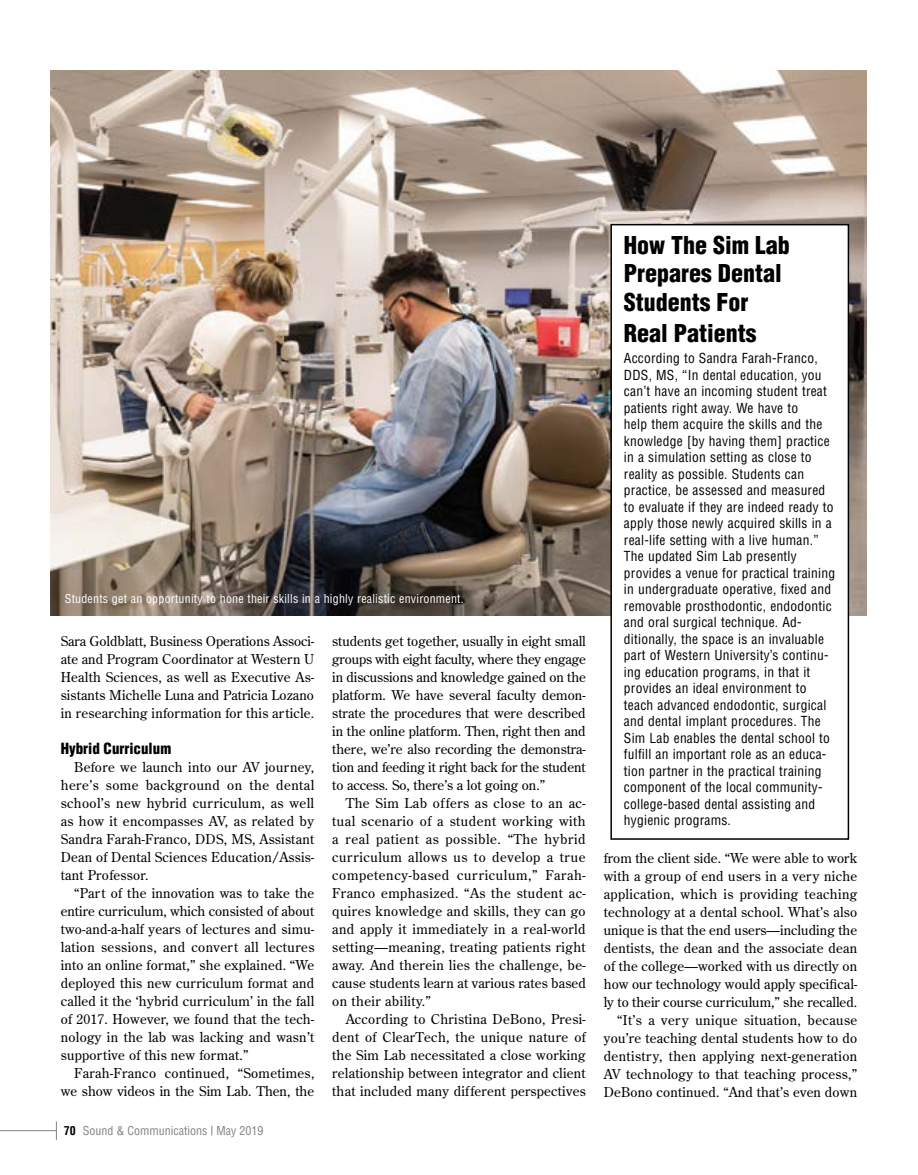
<style>
.page{position:relative;width:918px;height:1175px;background:#fff}
.page>*{position:absolute;margin:0;border:0;box-sizing:border-box;transform-origin:0 0}
.t1{font:900 condensed 24px/28.5px "Helvetica";color:#000}
.t2{font:900 condensed 15px "Helvetica";color:#000}
.t3{font:13.5px/18px "Century Old Style";letter-spacing:.015em;color:#000;text-align:justify}
.t4{font:condensed 13.5px/16.5px "Helvetica";letter-spacing:.02em;color:#000}
.t5{font:condensed 12px "Helvetica";letter-spacing:.015em;color:#fff}
.t6{font:condensed 12px "Helvetica";color:#808285}
.s1{font-weight:700;color:#000}
</style>
<div class="page">
<hr style="left:0;top:1130px;width:56px;height:1px;background:#808285">
<svg style="left:56px;top:1121px;width:1px;height:18px"></svg>
<img style="left:51px;top:70px;width:815px;height:545px">
<div style="left:611px;top:225px;width:237px;height:614px;background:#fff"></div>
<div style="left:610px;top:224px;width:239px;height:615px;border:2px solid #000"></div>
<p class="t5" style="left:65px;top:591px;width:401px">Students get an opportunity to hone their skills in a highly realistic environment.</p>
<p class="t3" style="left:61px;top:631px;width:255px">Sara Goldblatt, Business Operations Associ&shy;ate and Program Coordinator at Western U Health Sciences, as well as Executive As&shy;sistants Michelle Luna and Patricia Lozano in researching information for this article.</p>
<p class="t2" style="left:61px;top:738px;width:112px">Hybrid Curriculum</p>
<p class="t3" style="left:61px;top:757px;width:255px;text-indent:14px">Before we launch into our AV journey, here’s some background on the dental school’s new hybrid curriculum, as well as how it encompasses AV, as related by Sandra Farah-Franco, DDS, MS, Assistant Dean of Dental Sciences Education/Assis&shy;tant Professor.</p>
<p class="t3" style="left:61px;top:883px;width:255px;text-indent:14px">“Part of the innovation was to take the entire curriculum, which consisted of about two-and-a-half years of lectures and simu&shy;lation sessions, and convert all lectures into an online format,” she explained. “We deployed this new curriculum format and called it the ‘hybrid curriculum’ in the fall of 2017. However, we found that the tech&shy;nology in the lab was lacking and wasn’t supportive of this new format.”</p>
<p class="t3" style="left:61px;top:1063px;width:255px;text-align:right">Farah-Franco continued, “Sometimes, we show videos in the Sim Lab. Then, the</p>
<p class="t6" style="left:64px;top:1123px;width:201px"><span class="s1">70</span> Sound &amp; Communications May 2019</p>
<p class="t3" style="left:332px;top:632px;width:255px">students get together, usually in eight small groups with eight faculty, where they engage in discussions and knowledge gained on the platform. We have several faculty demon&shy;strate the procedures that were described in the online platform. Then, right then and there, we’re also recording the demonstra&shy;tion and feeding it right back for the student to access. So, there’s a lot going on.”</p>
<p class="t3" style="left:332px;top:794px;width:255px;text-indent:14px">The Sim Lab offers as close to an ac&shy;tual scenario of a student working with a real patient as possible. “The hybrid curriculum allows us to develop a true competency-based curriculum,” Farah-Franco emphasized. “As the student ac&shy;quires knowledge and skills, they can go and apply it immediately in a real-world setting—meaning, treating patients right away. And therein lies the challenge, be&shy;cause students learn at various rates based on their ability.”</p>
<p class="t3" style="left:332px;top:1010px;width:255px;text-indent:14px">According to Christina DeBono, Presi&shy;dent of ClearTech, the unique nature of the Sim Lab necessitated a close working relationship between integrator and client that included many different perspectives</p>
<h1 class="t1" style="left:624px;top:230px;width:168px">How The Sim Lab<br>Prepares Dental<br>Students For</h1>
<h1 class="t1" style="left:624px;top:319px;width:134px">Real Patients</h1>
<p class="t4" style="left:624px;top:350px;width:213px">According to Sandra Farah-Franco, DDS, MS, “In dental education, you can’t have an incoming student treat patients right away. We have to<br>help them acquire the skills and the knowledge [by having them] practice in a simulation setting as close to reality as possible. Students can practice, be assessed and measured to evaluate if they are indeed ready to apply those newly acquired skills in a real-life setting with a live human.” The updated Sim Lab presently provides a venue for practical training in undergraduate operative, fixed and removable prosthodontic, endodontic and oral surgical technique. Ad&shy;ditionally, the space is an invaluable part of Western University’s continu&shy;ing education programs, in that it provides an ideal environment to teach advanced endodontic, surgical and dental implant procedures. The Sim Lab enables the dental school to fulfill an important role as an educa&shy;tion partner in the practical training component of the local community&shy;college-based dental assisting and hygienic programs.</p>
<p class="t3" style="left:604px;top:849px;width:255px;text-align:right">from the client side. “We were able to work with a group of end users in a very niche application, which is providing teaching technology at a dental school. What’s also unique is that the end users—including the dentists, the dean and the associate dean of the college—worked with us directly on how our technology would apply specifical&shy;ly to their course curriculum,” she recalled. “It’s a very unique situation, because you’re teaching dental students how to do dentistry, then applying next-generation AV technology to that teaching process,” DeBono continued. “And that’s even down</p>
</div>
